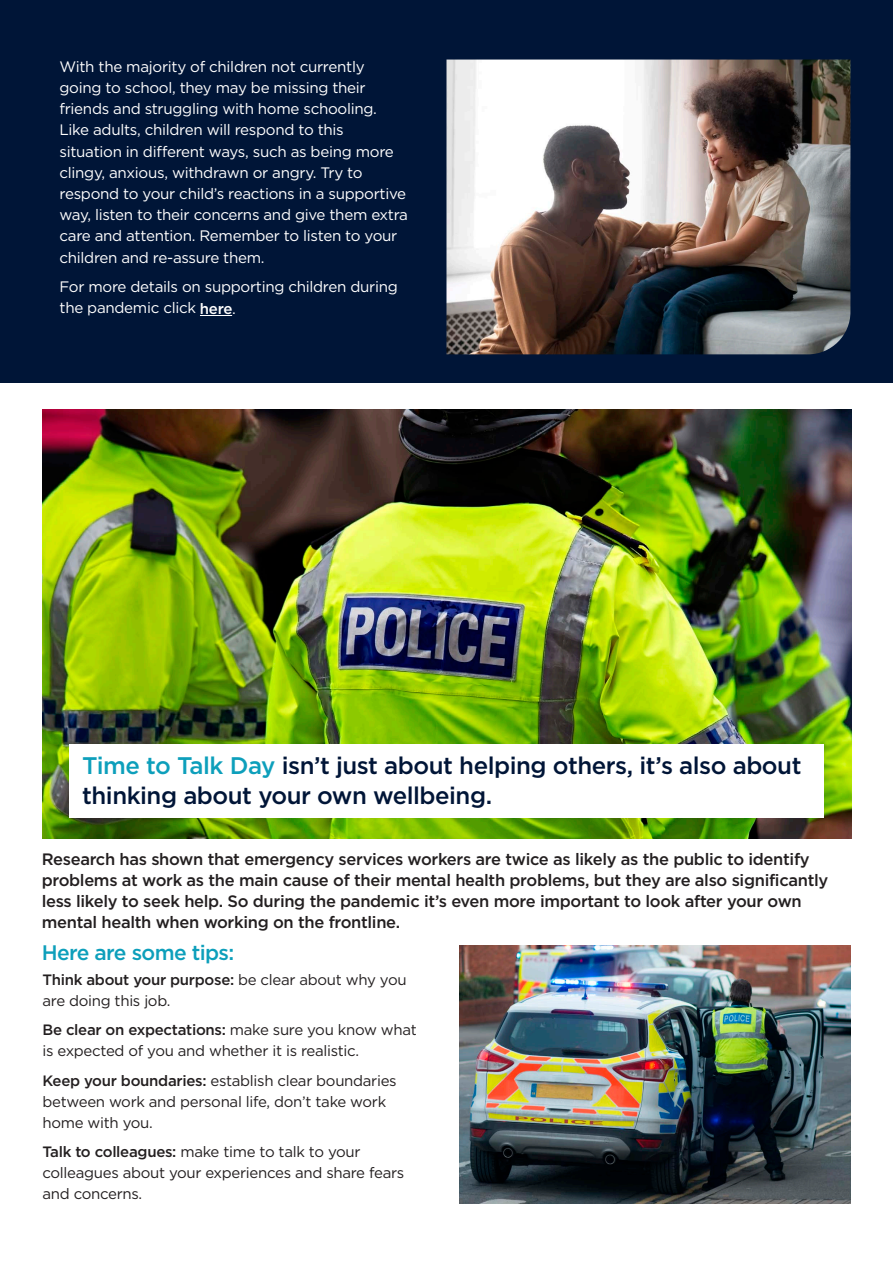
<style>
.page{position:relative;width:893px;height:1263px;background:#fff}
.page>*{position:absolute;margin:0;border:0;box-sizing:border-box;transform-origin:0 0}
.t1{font:500 24px/30px "Gotham";letter-spacing:-.02em;color:#001537}
.t2{font:500 21px "Gotham";letter-spacing:-.03em;color:#0d9fbb}
.t3{font:500 16.5px/21px "Gotham";letter-spacing:-.02em;color:#231f20}
.t4{font:15.15px/21.1px "Gotham";letter-spacing:-.02em;color:#fff}
.t5{font:15px/21px "Gotham";letter-spacing:-.02em;color:#231f20}
.s1{font-weight:500;font-size:15px}
.s2{color:#0d9fbb}
.s3{font-weight:500}
</style>
<div class="page">
<div style="left:0;top:0;width:893px;height:383px;background:#001537"></div>
<hr style="left:200px;top:315px;width:32px;height:1px;background:#fff">
<img style="left:446px;top:60px;width:404px;height:294px">
<img style="left:43px;top:409px;width:809px;height:430px">
<div style="left:69px;top:744px;width:754px;height:73px;background:#fff"></div>
<img style="left:459px;top:945px;width:391px;height:258px">
<p class="t4" style="left:60px;top:55px;width:350px">With the majority of children not currently going to school, they may be missing their friends and struggling with home schooling.<br>Like adults, children will respond to this situation in different ways, such as being more clingy, anxious, withdrawn or angry. Try to respond to your child’s reactions in a supportive way, listen to their concerns and give them extra care and attention. Remember to listen to your children and re-assure them.</p>
<p class="t4" style="left:60px;top:276px;width:340px">For more details on supporting children during the pandemic click <span class="s1">here</span>.</p>
<h1 class="t1" style="left:82px;top:750px;width:721px"><span class="s2">Time to Talk Day</span> isn’t just about helping others, it’s also about thinking about your own wellbeing.</h1>
<p class="t3" style="left:42px;top:848px;width:788px">Research has shown that emergency services workers are twice as likely as the public to identify problems at work as the main cause of their mental health problems, but they are also significantly less likely to seek help. So during the pandemic it’s even more important to look after your own mental health when working on the frontline.</p>
<h2 class="t2" style="left:42px;top:941px;width:194px">Here are some tips:</h2>
<p class="t5" style="left:43px;top:968px;width:366px"><span class="s3">Think about your purpose:</span> be clear about why you are doing this job.</p>
<p class="t5" style="left:43px;top:1019px;width:376px"><span class="s3">Be clear on expectations:</span> make sure you know what is expected of you and whether it is realistic.</p>
<p class="t5" style="left:43px;top:1069px;width:356px"><span class="s3">Keep your boundaries:</span> establish clear boundaries between work and personal life, don’t take work home with you.</p>
<p class="t5" style="left:43px;top:1141px;width:363px"><span class="s3">Talk to colleagues:</span> make time to talk to your colleagues about your experiences and share fears and concerns.</p>
</div>
